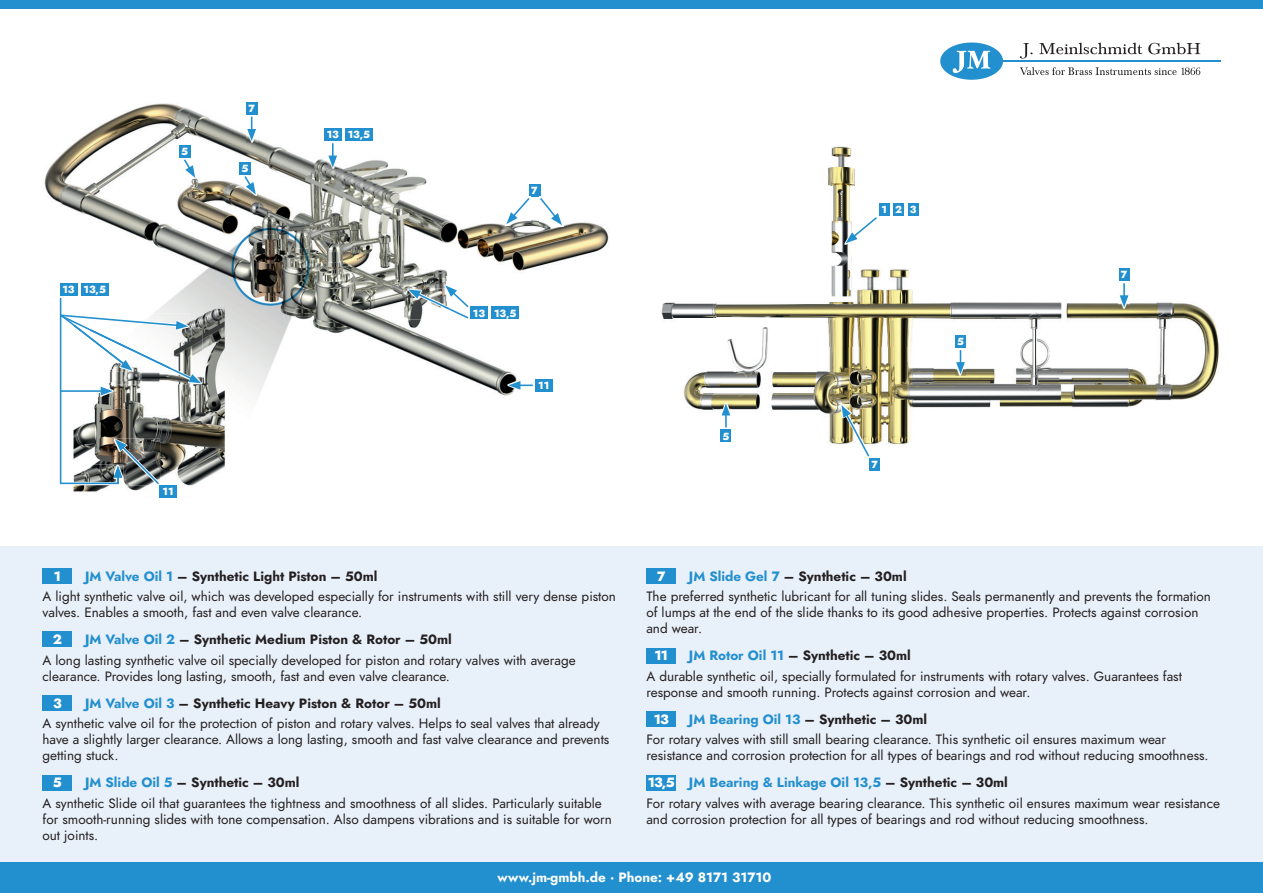
<style>
.page{position:relative;width:1263px;height:893px;background:#fff}
.page>*{position:absolute;margin:0;border:0;box-sizing:border-box;transform-origin:0 0}
.t1{font:13.5px/20.4px "Jost";color:#231f20}
.t2{font:700 13.5px "Jost";color:#fff}
.t3{font:800 13.5px "Jost";color:#fff}
.t4{font:800 10.35px "Jost";color:#fff}
.s1{font-weight:700;color:#228fcf}
.s2{font-weight:700}
</style>
<div class="page">
<img style="left:44px;top:102px;width:565px;height:390px">
<img style="left:661px;top:146px;width:558px;height:298px">
<div style="left:0;top:547px;width:1263px;height:325px;background:#e8f0f9"></div>
<div style="left:0;top:863px;width:1263px;height:30px;background:#228fcf"></div>
<div style="left:0;top:0;width:1263px;height:9px;background:#228fcf"></div>
<hr style="left:1000px;top:60px;width:220px;height:2px;background:#228fcf">
<svg style="left:1020px;top:43px;width:180px;height:16px"></svg>
<svg style="left:940px;top:43px;width:63px;height:37px"></svg>
<svg style="left:1020px;top:67px;width:180px;height:8px"></svg>
<div style="left:879px;top:203px;width:10px;height:13px;background:#228fcf"></div>
<div style="left:893px;top:203px;width:11px;height:13px;background:#228fcf"></div>
<div style="left:908px;top:203px;width:11px;height:13px;background:#228fcf"></div>
<div style="left:1119px;top:269px;width:10px;height:12px;background:#228fcf"></div>
<div style="left:955px;top:336px;width:11px;height:12px;background:#228fcf"></div>
<div style="left:720px;top:430px;width:11px;height:12px;background:#228fcf"></div>
<div style="left:869px;top:458px;width:11px;height:13px;background:#228fcf"></div>
<img style="left:844px;top:216px;width:34px;height:28px">
<svg style="left:845px;top:215px;width:34px;height:28px"></svg>
<img style="left:720px;top:402px;width:11px;height:27px">
<svg style="left:722px;top:403px;width:8px;height:25px"></svg>
<img style="left:840px;top:404px;width:30px;height:40px">
<svg style="left:841px;top:405px;width:30px;height:52px"></svg>
<img style="left:955px;top:349px;width:11px;height:26px">
<svg style="left:956px;top:350px;width:9px;height:24px"></svg>
<img style="left:1119px;top:282px;width:10px;height:26px">
<svg style="left:1120px;top:283px;width:8px;height:24px"></svg>
<div style="left:43px;top:568px;width:29px;height:16px;background:#228fcf"></div>
<div style="left:43px;top:631px;width:29px;height:16px;background:#228fcf"></div>
<div style="left:43px;top:695px;width:29px;height:16px;background:#228fcf"></div>
<div style="left:43px;top:775px;width:29px;height:15px;background:#228fcf"></div>
<div style="left:646px;top:568px;width:30px;height:16px;background:#228fcf"></div>
<div style="left:646px;top:648px;width:30px;height:15px;background:#228fcf"></div>
<div style="left:646px;top:711px;width:30px;height:16px;background:#228fcf"></div>
<div style="left:646px;top:775px;width:30px;height:15px;background:#228fcf"></div>
<div style="left:324px;top:129px;width:17px;height:12px;background:#228fcf"></div>
<div style="left:60px;top:283px;width:17px;height:13px;background:#228fcf"></div>
<div style="left:535px;top:379px;width:17px;height:13px;background:#228fcf"></div>
<div style="left:159px;top:485px;width:18px;height:13px;background:#228fcf"></div>
<div style="left:470px;top:307px;width:18px;height:12px;background:#228fcf"></div>
<div style="left:345px;top:129px;width:28px;height:12px;background:#228fcf"></div>
<div style="left:81px;top:283px;width:28px;height:13px;background:#228fcf"></div>
<div style="left:491px;top:307px;width:28px;height:12px;background:#228fcf"></div>
<div style="left:529px;top:184px;width:11px;height:12px;background:#228fcf"></div>
<div style="left:246px;top:102px;width:11px;height:12px;background:#228fcf"></div>
<div style="left:179px;top:145px;width:11px;height:13px;background:#228fcf"></div>
<div style="left:240px;top:162px;width:11px;height:12px;background:#228fcf"></div>
<img style="left:246px;top:116px;width:11px;height:26px">
<svg style="left:247px;top:117px;width:9px;height:24px"></svg>
<img style="left:505px;top:197px;width:26px;height:28px">
<svg style="left:506px;top:196px;width:25px;height:28px"></svg>
<img style="left:539px;top:197px;width:24px;height:29px">
<svg style="left:538px;top:196px;width:24px;height:29px"></svg>
<img style="left:327px;top:142px;width:11px;height:27px">
<svg style="left:328px;top:143px;width:9px;height:25px"></svg>
<img style="left:61px;top:395px;width:53px;height:1px">
<img style="left:507px;top:380px;width:27px;height:11px">
<svg style="left:508px;top:381px;width:25px;height:9px"></svg>
<img style="left:114px;top:438px;width:46px;height:1px">
<svg style="left:61px;top:439px;width:100px;height:47px"></svg>
<img style="left:407px;top:288px;width:62px;height:32px">
<img style="left:444px;top:284px;width:25px;height:1px">
<svg style="left:408px;top:285px;width:62px;height:34px"></svg>
<img style="left:183px;top:158px;width:13px;height:21px">
<svg style="left:182px;top:158px;width:13px;height:20px"></svg>
<img style="left:243px;top:175px;width:14px;height:21px">
<svg style="left:243px;top:174px;width:13px;height:21px"></svg>
<hr style="left:60px;top:298px;width:1px;height:186px;background:#228fcf">
<svg style="left:58px;top:313px;width:143px;height:82px"></svg>
<p class="t4" style="left:62px;top:282px;width:14px">13</p>
<p class="t4" style="left:84px;top:282px;width:24px">13,5</p>
<p class="t4" style="left:181px;top:144px;width:8px">5</p>
<p class="t4" style="left:248px;top:101px;width:8px">7</p>
<p class="t4" style="left:242px;top:161px;width:8px">5</p>
<p class="t4" style="left:327px;top:127px;width:14px">13</p>
<p class="t4" style="left:348px;top:127px;width:24px">13,5</p>
<p class="t4" style="left:163px;top:484px;width:12px">11</p>
<p class="t4" style="left:531px;top:183px;width:8px">7</p>
<p class="t4" style="left:473px;top:306px;width:14px">13</p>
<p class="t4" style="left:494px;top:306px;width:24px">13,5</p>
<p class="t4" style="left:538px;top:378px;width:12px">11</p>
<p class="t1" style="left:43px;top:566px;width:575px;text-indent:43px"><span class="s1">JM Valve Oil 1</span> <span class="s2">– Synthetic Light Piston – 50ml<br></span>A light synthetic valve oil, which was developed especially for instruments with still very dense piston</p>
<p class="t1" style="left:85px;top:599px;width:368px;line-height:26.8px;text-indent:-43px">valves. Enables a smooth, fast and even valve clearance.<br><span class="s1">JM Valve Oil 2</span> <span class="s2">– Synthetic Medium Piston &amp; Rotor – 50ml</span></p>
<p class="t1" style="left:43px;top:652px;width:535px;line-height:16.2px">A long lasting synthetic valve oil specially developed for piston and rotary valves with average clearance. Provides long lasting, smooth, fast and even valve clearance.</p>
<p class="t1" style="left:43px;top:693px;width:559px;text-indent:43px"><span class="s1">JM Valve Oil 3</span> <span class="s2">– Synthetic Heavy Piston &amp; Rotor – 50ml<br></span>A synthetic valve oil for the protection of piston and rotary valves. Helps to seal valves that already</p>
<p class="t1" style="left:43px;top:731px;width:568px;line-height:16.2px">have a slightly larger clearance. Allows a long lasting, smooth and fast valve clearance and prevents getting stuck.</p>
<p class="t1" style="left:43px;top:772px;width:561px;text-indent:43px"><span class="s1">JM Slide Oil 5</span> <span class="s2">– Synthetic – 30ml<br></span>A synthetic Slide oil that guarantees the tightness and smoothness of all slides. Particularly suitable</p>
<p class="t1" style="left:43px;top:811px;width:571px;line-height:16.2px">for smooth-running slides with tone compensation. Also dampens vibrations and is suitable for worn out joints.</p>
<p class="t3" style="left:54px;top:566px;width:9px">1</p>
<p class="t3" style="left:53px;top:630px;width:11px">2</p>
<p class="t3" style="left:53px;top:693px;width:10px">3</p>
<p class="t3" style="left:53px;top:773px;width:11px">5</p>
<p class="t4" style="left:722px;top:429px;width:8px">5</p>
<p class="t4" style="left:881px;top:202px;width:37px">123</p>
<p class="t4" style="left:871px;top:457px;width:8px">7</p>
<p class="t4" style="left:957px;top:334px;width:8px">5</p>
<p class="t4" style="left:1121px;top:268px;width:8px">7</p>
<p class="t1" style="left:646px;top:566px;width:566px;text-indent:43px"><span class="s1">JM Slide Gel 7</span> <span class="s2">– Synthetic – 30ml<br></span>The preferred synthetic lubricant for all tuning slides. Seals permanently and prevents the formation</p>
<p class="t1" style="left:646px;top:604px;width:554px;line-height:16.2px">of lumps at the end of the slide thanks to its good adhesive properties. Protects against corrosion and wear.</p>
<p class="t1" style="left:646px;top:645px;width:537px;text-indent:43px"><span class="s1">JM Rotor Oil 11</span> <span class="s2">– Synthetic – 30ml<br></span>A durable synthetic oil, specially formulated for instruments with rotary valves. Guarantees fast</p>
<p class="t1" style="left:689px;top:679px;width:343px;line-height:26.8px;text-indent:-43px">response and smooth running. Protects against corrosion and wear.<br><span class="s1">JM Bearing Oil 13</span> <span class="s2">– Synthetic – 30ml</span></p>
<p class="t1" style="left:646px;top:731px;width:564px;line-height:16.2px">For rotary valves with still small bearing clearance. This synthetic oil ensures maximum wear resistance and corrosion protection for all types of bearings and rod without reducing smoothness.</p>
<p class="t1" style="left:646px;top:772px;width:575px;text-indent:43px"><span class="s1">JM Bearing &amp; Linkage Oil 13,5</span> <span class="s2">– Synthetic – 30ml<br></span>For rotary valves with average bearing clearance. This synthetic oil ensures maximum wear resistance</p>
<p class="t1" style="left:646px;top:809px;width:504px">and corrosion protection for all types of bearings and rod without reducing smoothness.</p>
<p class="t3" style="left:657px;top:566px;width:10px">7</p>
<p class="t3" style="left:654px;top:646px;width:15px">11</p>
<p class="t3" style="left:654px;top:709px;width:17px">13</p>
<p class="t3" style="left:648px;top:773px;width:28px">13,5</p>
<p class="t2" style="left:497px;top:867px;width:275px">www.jm-gmbh.de · Phone: +49 8171 31710</p>
</div>
